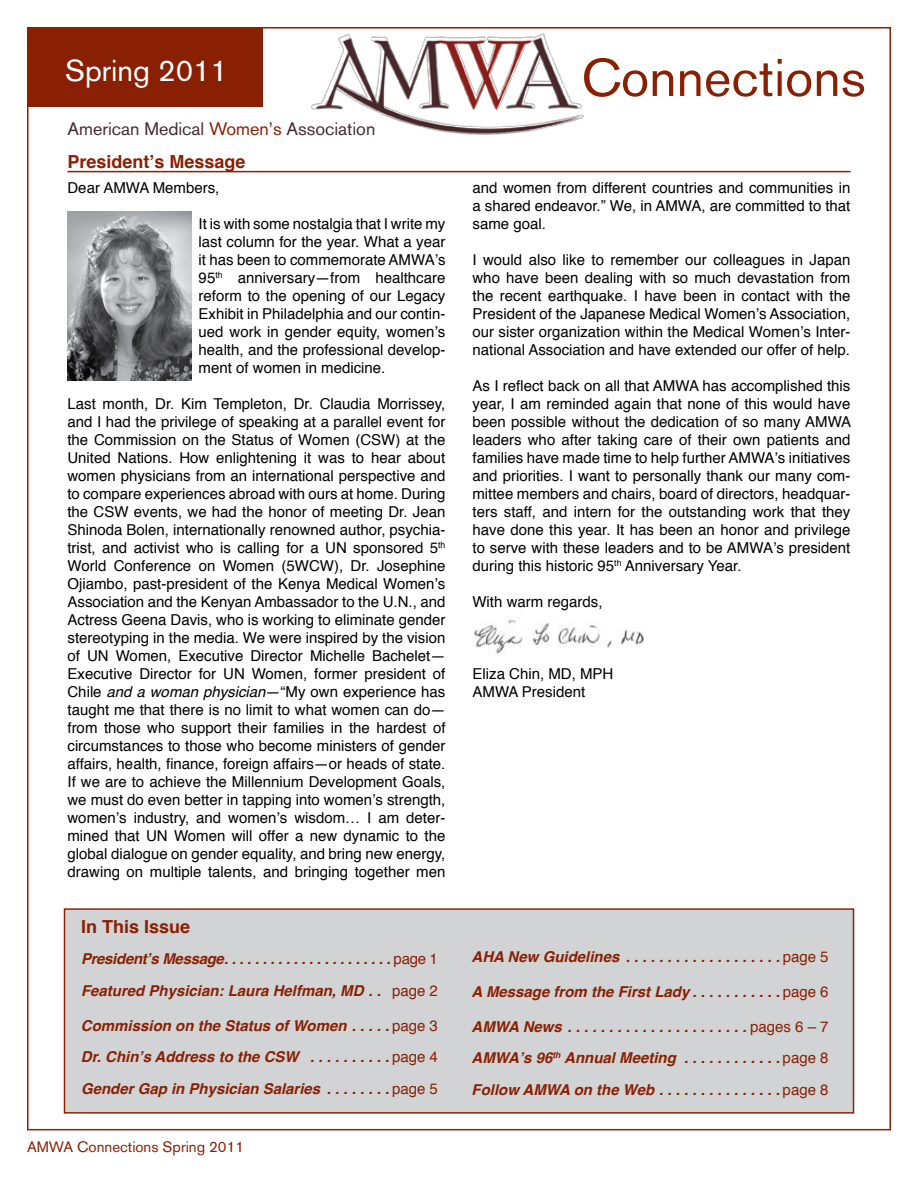
<style>
.page{position:relative;width:918px;height:1188px;background:#fff}
.page>*{position:absolute;margin:0;border:0;box-sizing:border-box;transform-origin:0 0}
.t1{font:52.5px "Akzidenz Grotesk BE";color:#8a2003}
.t2{font:30px "Akzidenz Grotesk BE";color:#fff}
.t3{font:18px "Akzidenz Grotesk BE";color:#472a2b}
.t4{font:700 18px "Helvetica";color:#8a2003}
.t5{font:15px/18px "Helvetica";color:#000;text-align:justify}
.t6{font:italic 700 15px/31.5px "Helvetica";color:#8a2003;text-align:justify}
.t7{font:15px "Akzidenz Grotesk BE";color:#8a2003}
.s1{color:#8a2003}
.s2{font-style:italic}
.s3{font-weight:400;font-style:normal}
</style>
<div class="page">
<div style="left:27px;top:27px;width:235px;height:80px;background:#8a2003"></div>
<img style="left:311px;top:33px;width:273px;height:102px">
<div style="left:64px;top:908px;width:790px;height:206px;background:#d1d3d4;border:1px solid #8a2003"></div>
<hr style="left:68px;top:171px;width:782px;height:1px;background:#8a2003">
<img style="left:473px;top:619px;width:171px;height:35px">
<img style="left:68px;top:212px;width:124px;height:169px">
<h2 class="t2" style="left:65px;top:52px;width:165px">Spring 2011</h2>
<p class="t3" style="left:68px;top:118px;width:309px">American Medical <span class="s1">Women’s</span> Association</p>
<p class="t4" style="left:68px;top:147px;width:180px">President’s Message</p>
<p class="t5" style="left:68px;top:179px;width:153px">Dear AMWA Members,</p>
<p class="t5" style="left:199px;top:215px;width:248px">It is with some nostalgia that I write my last column for the year. What a year it has been to commemorate AMWA’s 95<sup>th</sup> anniversary—from healthcare reform to the opening of our Legacy Exhibit in Philadelphia and our contin&shy;ued work in gender equity, women’s health, and the professional develop&shy;ment of women in medicine.</p>
<p class="t5" style="left:67px;top:395px;width:380px">Last month, Dr. Kim Templeton, Dr. Claudia Morrissey, and I had the privilege of speaking at a parallel event for the Commission on the Status of Women (CSW) at the United Nations. How enlightening it was to hear about women physicians from an international perspective and to compare experiences abroad with ours at home. During the CSW events, we had the honor of meeting Dr. Jean Shinoda Bolen, internationally renowned author, psychia&shy;trist, and activist who is calling for a UN sponsored 5<sup>th </sup>World Conference on Women (5WCW), Dr. Josephine Ojiambo, past-president of the Kenya Medical Women’s Association and the Kenyan Ambassador to the U.N., and Actress Geena Davis, who is working to eliminate gender stereotyping in the media. We were inspired by the vision of UN Women, Executive Director Michelle Bachelet— Executive Director for UN Women, former president of Chile <span class="s2">and a woman physician</span>—“My own experience has taught me that there is no limit to what women can do— from those who support their families in the hardest of circumstances to those who become ministers of gender affairs, health, finance, foreign affairs—or heads of state.<br>If we are to achieve the Millennium Development Goals, we must do even better in tapping into women’s strength, women’s industry, and women’s wisdom… I am deter&shy;mined that UN Women will offer a new dynamic to the global dialogue on gender equality, and bring new energy, drawing on multiple talents, and bringing together men</p>
<p class="t4" style="left:81px;top:912px;width:111px">In This Issue</p>
<p class="t6" style="left:81px;top:943px;width:358px">President’s Message . . . . . . . . . . . . . . . . . . . . . <span class="s3">page 1<br></span>Featured Physician: Laura Helfman, MD . . <span class="s3">page 2</span></p>
<p class="t6" style="left:81px;top:1010px;width:359px">Commission on the Status of Women . . . . <span class="s3">page 3<br></span>Dr. Chin’s Address to the CSW . . . . . . . . . <span class="s3">page 4<br></span>Gender Gap in Physician Salaries . . . . . . . <span class="s3">page 5</span></p>
<p class="t7" style="left:27px;top:1138px;width:219px">AMWA Connections Spring 2011</p>
<h1 class="t1" style="left:581px;top:46px;width:286px">Connections</h1>
<p class="t5" style="left:472px;top:179px;width:379px">and women from different countries and communities in a shared endeavor.” We, in AMWA, are committed to that same goal.</p>
<p class="t5" style="left:472px;top:251px;width:379px">I would also like to remember our colleagues in Japan who have been dealing with so much devastation from the recent earthquake. I have been in contact with the President of the Japanese Medical Women’s Association, our sister organization within the Medical Women’s Inter&shy;national Association and have extended our offer of help.</p>
<p class="t5" style="left:472px;top:377px;width:380px">As I reflect back on all that AMWA has accomplished this year, I am reminded again that none of this would have been possible without the dedication of so many AMWA leaders who after taking care of their own patients and families have made time to help further AMWA’s initiatives and priorities. I want to personally thank our many com&shy;mittee members and chairs, board of directors, headquar&shy;ters staff, and intern for the outstanding work that they have done this year. It has been an honor and privilege to serve with these leaders and to be AMWA’s president during this historic 95<sup>th</sup> Anniversary Year.</p>
<p class="t5" style="left:473px;top:593px;width:132px">With warm regards,</p>
<p class="t5" style="left:473px;top:665px;width:142px">Eliza Chin, MD, MPH<br>AMWA President</p>
<p class="t6" style="left:472px;top:941px;width:359px">AHA New Guidelines . . . . . . . . . . . . . . . . . . <span class="s3">page 5</span></p>
<p class="t6" style="left:472px;top:976px;width:358px">A Message from the First Lady . . . . . . . . . . <span class="s3">page 6</span></p>
<p class="t6" style="left:472px;top:1011px;width:358px">AMWA News . . . . . . . . . . . . . . . . . . . . . <span class="s3">pages 6 – 7<br></span>AMWA’s 96<sup>th</sup> Annual Meeting . . . . . . . . . . . <span class="s3">page 8<br></span>Follow AMWA on the Web . . . . . . . . . . . . . . <span class="s3">page 8</span></p>
</div>
